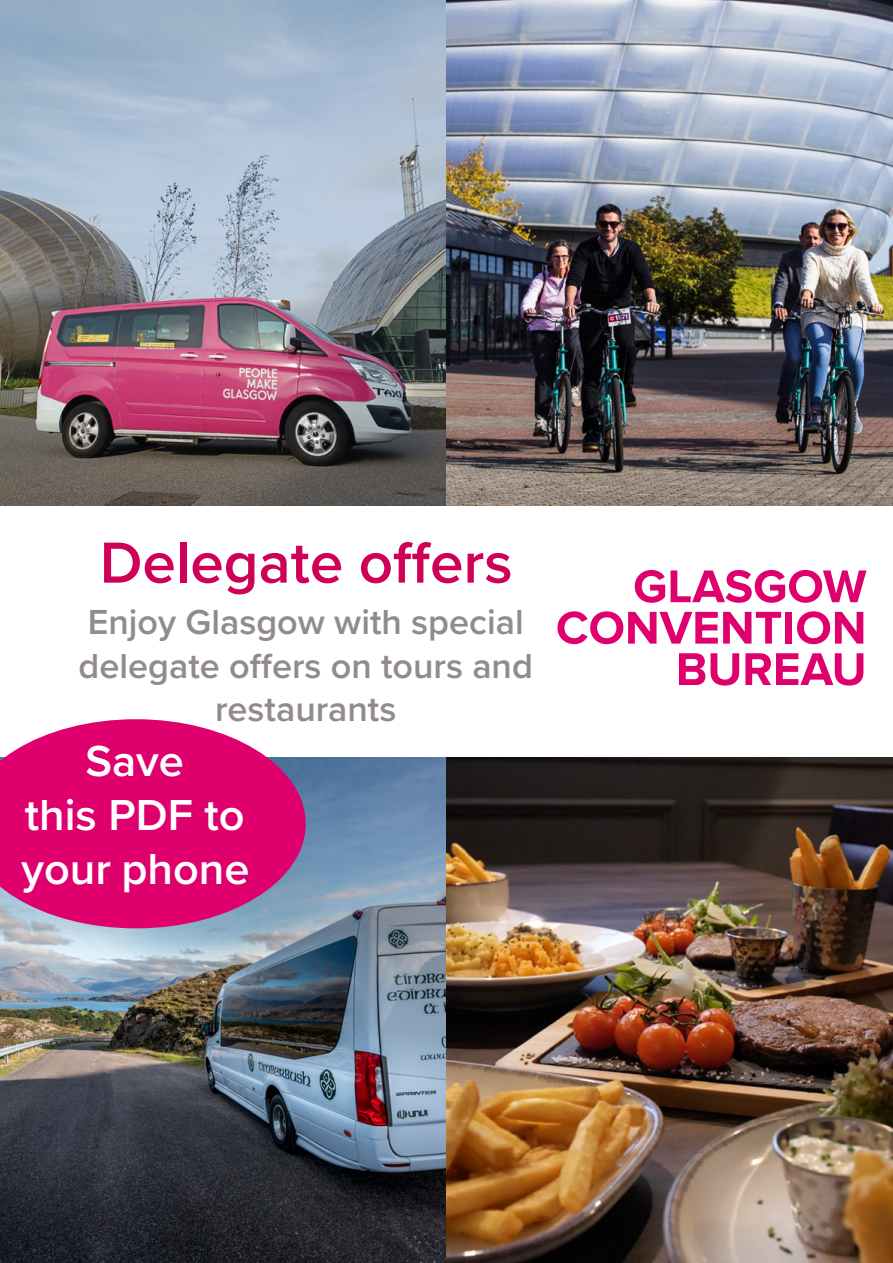
<style>
.page{position:relative;width:893px;height:1263px;background:#fff}
.page>*{position:absolute;margin:0;border:0;box-sizing:border-box;transform-origin:0 0}
.t1{font:600 60px "Proxima Nova";color:#cf0058}
.t2{font:600 45px/54px "Proxima Nova";color:#fff;text-align:center}
.t3{font:600 36px/43.2px "Proxima Nova";color:#928b8d;text-align:center}
</style>
<div class="page">
<svg style="left:635px;top:570px;width:30px;height:33px"></svg>
<svg style="left:671px;top:570px;width:195px;height:33px"></svg>
<svg style="left:557px;top:611px;width:224px;height:33px"></svg>
<div style="left:785px;top:612px;width:7px;height:32px;background:#df006e"></div>
<svg style="left:797px;top:611px;width:66px;height:33px"></svg>
<svg style="left:679px;top:653px;width:60px;height:32px"></svg>
<svg style="left:745px;top:653px;width:118px;height:32px"></svg>
<img style="left:0;top:0;width:893px;height:505px">
<img style="left:0;top:758px;width:893px;height:505px">
<svg style="left:0;top:719px;width:306px;height:209px;background:#d82380"></svg>
<h1 class="t1" style="left:100px;top:518px;width:414px">Delegate offers</h1>
<p class="t3" style="left:79px;top:600px;width:456px">Enjoy Glasgow with special delegate offers on tours and restaurants</p>
<p class="t2" style="left:21px;top:732px;width:230px">Save<br>this PDF to your phone</p>
</div>
